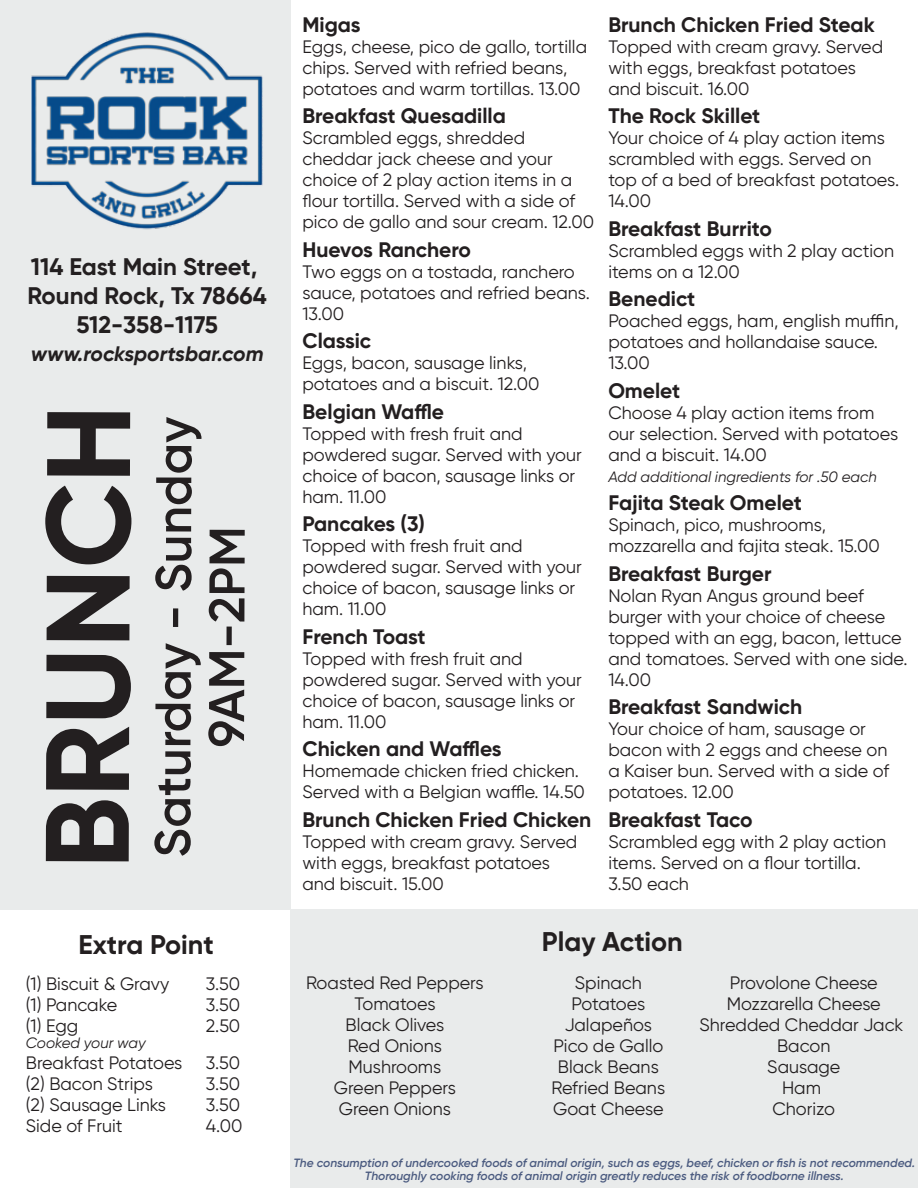
<style>
.page{position:relative;width:918px;height:1188px;background:#fff}
.page>*{position:absolute;margin:0;border:0;box-sizing:border-box;transform-origin:0 0}
.t1{font:700 118.35px "Gilroy";letter-spacing:-.005em;color:#231f20}
.t2{font:600 50.1px/53.7px "Gilroy";letter-spacing:-.005em;color:#231f20;text-align:center}
.t3{font:700 27px "Gilroy";color:#231f20}
.t4{font:700 24px/28.8px "Gilroy";color:#231f20;text-align:center}
.t5{font:700 21px "Gilroy";color:#231f20}
.t6{font:italic 700 21px "Gilroy";color:#231f20}
.t7{font:18px/21px "Gilroy";color:#231f20}
.t8{font:italic 15px "Gilroy";color:#231f20}
.t9{font:italic 600 12px/13.5px "Gilroy";color:#4b5b80;text-align:center}
</style>
<div class="page">
<div style="left:0;top:0;width:291px;height:909px;background:#e9ebeb"></div>
<div style="left:291px;top:909px;width:627px;height:279px;background:#e9ebeb"></div>
<img style="left:32px;top:32px;width:231px;height:198px">
<h3 class="t4" style="left:28px;top:252px;width:241px">114 East Main Street,<br>Round Rock, Tx 78664<br>512-358-1175</h3>
<p class="t6" style="left:31px;top:341px;width:234px">www.rocksportsbar.com</p>
<h1 class="t1" style="left:14px;top:869px;width:466px;rotate:-90deg">BRUNCH</h1>
<h2 class="t2" style="left:146px;top:857px;width:442px;rotate:-90deg">Saturday - Sunday<br>9AM-2PM</h2>
<p class="t5" style="left:302px;top:11px;width:60px">Migas</p>
<p class="t7" style="left:302px;top:36px;width:286px">Eggs, cheese, pico de gallo, tortilla chips. Served with refried beans, potatoes and warm tortillas. 13.00</p>
<p class="t5" style="left:302px;top:103px;width:205px">Breakfast Quesadilla</p>
<p class="t7" style="left:302px;top:127px;width:293px">Scrambled eggs, shredded cheddar jack cheese and your choice of 2 play action items in a flour tortilla. Served with a side of pico de gallo and sour cream. 12.00</p>
<p class="t5" style="left:302px;top:236px;width:170px">Huevos Ranchero</p>
<p class="t7" style="left:302px;top:261px;width:289px">Two eggs on a tostada, ranchero sauce, potatoes and refried beans.<br>13.00</p>
<p class="t5" style="left:302px;top:328px;width:70px">Classic</p>
<p class="t7" style="left:302px;top:352px;width:239px">Eggs, bacon, sausage links, potatoes and a biscuit. 12.00</p>
<p class="t5" style="left:302px;top:398px;width:143px">Belgian Waffle</p>
<p class="t7" style="left:302px;top:423px;width:281px">Topped with fresh fruit and powdered sugar. Served with your choice of bacon, sausage links or ham. 11.00</p>
<p class="t5" style="left:302px;top:511px;width:124px">Pancakes (3)</p>
<p class="t7" style="left:302px;top:535px;width:281px">Topped with fresh fruit and powdered sugar. Served with your choice of bacon, sausage links or ham. 11.00</p>
<p class="t5" style="left:302px;top:623px;width:125px">French Toast</p>
<p class="t7" style="left:302px;top:648px;width:281px">Topped with fresh fruit and powdered sugar. Served with your choice of bacon, sausage links or ham. 11.00</p>
<p class="t5" style="left:302px;top:736px;width:201px">Chicken and Waffles</p>
<p class="t7" style="left:302px;top:760px;width:284px">Homemade chicken fried chicken.<br>Served with a Belgian waffle. 14.50</p>
<p class="t5" style="left:302px;top:806px;width:290px">Brunch Chicken Fried Chicken</p>
<p class="t7" style="left:302px;top:831px;width:276px">Topped with cream gravy. Served with eggs, breakfast potatoes and biscuit. 15.00</p>
<p class="t5" style="left:608px;top:11px;width:268px">Brunch Chicken Fried Steak</p>
<p class="t7" style="left:608px;top:36px;width:276px">Topped with cream gravy. Served with eggs, breakfast potatoes and biscuit. 16.00</p>
<p class="t5" style="left:608px;top:103px;width:153px">The Rock Skillet</p>
<p class="t7" style="left:608px;top:127px;width:292px">Your choice of 4 play action items scrambled with eggs. Served on top of a bed of breakfast potatoes.<br>14.00</p>
<p class="t5" style="left:608px;top:215px;width:165px">Breakfast Burrito</p>
<p class="t7" style="left:608px;top:240px;width:287px">Scrambled eggs with 2 play action items on a 12.00</p>
<p class="t5" style="left:608px;top:286px;width:88px">Benedict</p>
<p class="t7" style="left:608px;top:310px;width:292px">Poached eggs, ham, english muffin, potatoes and hollandaise sauce.<br>13.00</p>
<p class="t5" style="left:608px;top:377px;width:73px">Omelet</p>
<p class="t7" style="left:608px;top:402px;width:291px">Choose 4 play action items from our selection. Served with potatoes and a biscuit. 14.00</p>
<p class="t8" style="left:608px;top:467px;width:270px">Add additional ingredients for .50 each</p>
<p class="t5" style="left:608px;top:490px;width:195px">Fajita Steak Omelet</p>
<p class="t7" style="left:608px;top:514px;width:273px">Spinach, pico, mushrooms, mozzarella and fajita steak. 15.00</p>
<p class="t5" style="left:608px;top:560px;width:165px">Breakfast Burger</p>
<p class="t7" style="left:608px;top:585px;width:301px">Nolan Ryan Angus ground beef burger with your choice of cheese topped with an egg, bacon, lettuce and tomatoes. Served with one side.<br>14.00</p>
<p class="t5" style="left:608px;top:694px;width:195px">Breakfast Sandwich</p>
<p class="t7" style="left:608px;top:718px;width:282px">Your choice of ham, sausage or bacon with 2 eggs and cheese on a Kaiser bun. Served with a side of potatoes. 12.00</p>
<p class="t5" style="left:608px;top:806px;width:146px">Breakfast Taco</p>
<p class="t7" style="left:608px;top:831px;width:279px">Scrambled egg with 2 play action items. Served on a flour tortilla.<br>3.50 each</p>
<h3 class="t3" style="left:78px;top:927px;width:137px">Extra Point</h3>
<h3 class="t3" style="left:542px;top:924px;width:142px">Play Action</h3>
<p class="t7" style="left:306px;top:972px;width:179px;text-align:center">Roasted Red Peppers<br>Tomatoes<br>Black Olives<br>Red Onions<br>Mushrooms<br>Green Peppers<br>Green Onions</p>
<p class="t7" style="left:552px;top:972px;width:115px;text-align:center">Spinach<br>Potatoes<br>Jalapeños<br>Pico de Gallo<br>Black Beans<br>Refried Beans<br>Goat Cheese</p>
<p class="t7" style="left:700px;top:972px;width:205px;text-align:center">Provolone Cheese<br>Mozzarella Cheese<br>Shredded Cheddar Jack<br>Bacon<br>Sausage<br>Ham<br>Chorizo</p>
<p class="t7" style="left:26px;top:973px;width:145px">(1) Biscuit &amp; Gravy</p>
<p class="t7" style="left:206px;top:973px;width:36px">3.50</p>
<p class="t7" style="left:26px;top:994px;width:93px">(1) Pancake</p>
<p class="t7" style="left:206px;top:994px;width:36px">3.50</p>
<p class="t7" style="left:26px;top:1015px;width:54px">(1) Egg</p>
<p class="t7" style="left:206px;top:1015px;width:36px">2.50</p>
<p class="t8" style="left:26px;top:1034px;width:121px">Cooked your way</p>
<p class="t7" style="left:26px;top:1052px;width:158px">Breakfast Potatoes</p>
<p class="t7" style="left:206px;top:1052px;width:36px">3.50</p>
<p class="t7" style="left:26px;top:1073px;width:129px">(2) Bacon Strips</p>
<p class="t7" style="left:206px;top:1073px;width:36px">3.50</p>
<p class="t7" style="left:26px;top:1094px;width:142px">(2) Sausage Links</p>
<p class="t7" style="left:206px;top:1094px;width:36px">3.50</p>
<p class="t7" style="left:26px;top:1115px;width:98px">Side of Fruit</p>
<p class="t7" style="left:206px;top:1115px;width:38px">4.00</p>
<p class="t9" style="left:293px;top:1156px;width:623px">The consumption of undercooked foods of animal origin, such as eggs, beef, chicken or fish is not recommended.<br>Thoroughly cooking foods of animal origin greatly reduces the risk of foodborne illness.</p>
</div>
